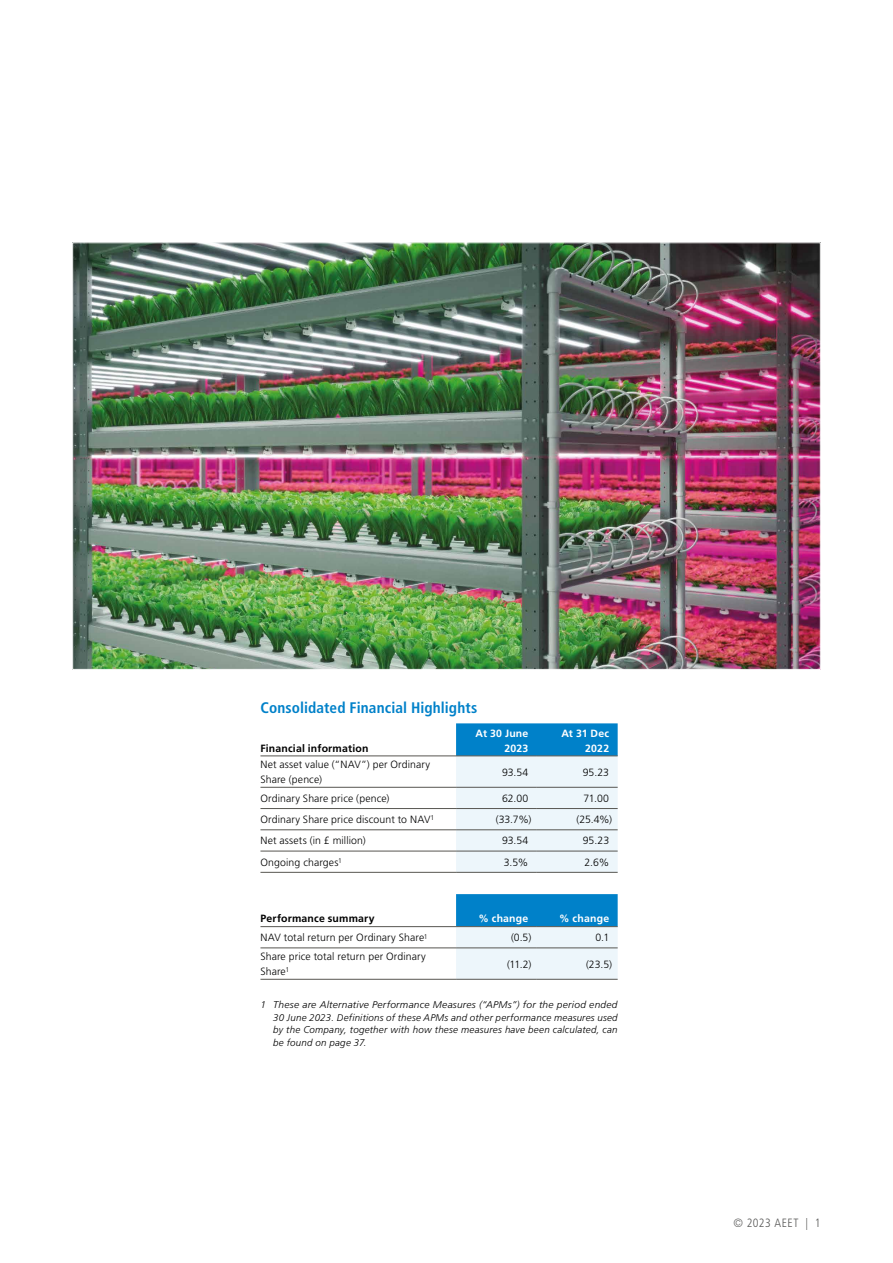
<style>
.page{position:relative;width:893px;height:1263px;background:#fff}
.page>*{position:absolute;margin:0;border:0;box-sizing:border-box;transform-origin:0 0}
.t1{font:700 condensed 15.3px "Frutiger LT Std";letter-spacing:.005em;color:#0081c9}
.t2{font:300 condensed 12px "Frutiger LT Std";letter-spacing:.04em;color:#575756}
.t3{font:300 10.5px/15px "Frutiger LT Std";letter-spacing:.01em;color:#000}
.t4{font:700 10.5px "Frutiger LT Std";letter-spacing:.015em;color:#000}
.t5{font:700 10.5px/15px "Frutiger LT Std";letter-spacing:.02em;color:#fff;text-align:right}
.t6{font:italic 300 9.75px/12.8px "Frutiger LT Pro";letter-spacing:.025em;color:#000;text-align:justify;scale:1.04 1}
</style>
<div class="page">
<img style="left:74px;top:244px;width:745px;height:424px">
<svg style="left:456px;top:723px;width:162px;height:149px;background:#b6daed"></svg>
<hr style="left:260px;top:756px;width:196px;height:1px;background:#575651">
<hr style="left:456px;top:756px;width:81px;height:1px;background:#575651">
<hr style="left:537px;top:756px;width:81px;height:1px;background:#575651">
<hr style="left:260px;top:787px;width:196px;height:1px;background:#575651">
<hr style="left:456px;top:787px;width:81px;height:1px;background:#575651">
<hr style="left:537px;top:787px;width:81px;height:1px;background:#575651">
<hr style="left:260px;top:808px;width:196px;height:1px;background:#575651">
<hr style="left:456px;top:808px;width:81px;height:1px;background:#575651">
<hr style="left:537px;top:808px;width:81px;height:1px;background:#575651">
<hr style="left:260px;top:829px;width:196px;height:1px;background:#575651">
<hr style="left:456px;top:829px;width:81px;height:1px;background:#575651">
<hr style="left:537px;top:829px;width:81px;height:1px;background:#575651">
<hr style="left:260px;top:851px;width:196px;height:1px;background:#575651">
<hr style="left:456px;top:851px;width:81px;height:1px;background:#575651">
<hr style="left:537px;top:851px;width:81px;height:1px;background:#575651">
<hr style="left:260px;top:872px;width:196px;height:1px;background:#575651">
<hr style="left:456px;top:872px;width:81px;height:1px;background:#575651">
<hr style="left:537px;top:872px;width:81px;height:1px;background:#575651">
<svg style="left:456px;top:894px;width:162px;height:85px;background:#90c7e5"></svg>
<hr style="left:260px;top:926px;width:196px;height:1px;background:#575651">
<hr style="left:456px;top:926px;width:81px;height:1px;background:#575651">
<hr style="left:537px;top:926px;width:81px;height:1px;background:#575651">
<hr style="left:260px;top:948px;width:196px;height:1px;background:#575651">
<hr style="left:456px;top:948px;width:81px;height:1px;background:#575651">
<hr style="left:537px;top:948px;width:81px;height:1px;background:#575651">
<hr style="left:260px;top:979px;width:196px;height:1px;background:#575651">
<hr style="left:456px;top:979px;width:81px;height:1px;background:#575651">
<hr style="left:537px;top:979px;width:81px;height:1px;background:#575651">
<h1 class="t1" style="left:260px;top:699px;width:218px">Consolidated Financial Highlights</h1>
<p class="t4" style="left:260px;top:742px;width:109px">Financial information</p>
<p class="t5" style="left:476px;top:725px;width:54px">At 30 June<br>2023</p>
<p class="t5" style="left:561px;top:725px;width:49px">At 31 Dec<br>2022</p>
<p class="t3" style="left:260px;top:757px;width:171px">Net asset value (“NAV”) per Ordinary<br>Share (pence)</p>
<p class="t3" style="left:502px;top:764px;width:28px">93.54</p>
<p class="t3" style="left:583px;top:764px;width:28px">95.23</p>
<p class="t3" style="left:260px;top:791px;width:131px">Ordinary Share price (pence)</p>
<p class="t3" style="left:502px;top:791px;width:28px">62.00</p>
<p class="t3" style="left:584px;top:791px;width:27px">71.00</p>
<p class="t3" style="left:260px;top:812px;width:175px">Ordinary Share price discount to NAV<sup>1</sup></p>
<p class="t3" style="left:496px;top:812px;width:37px">(33.7%)</p>
<p class="t3" style="left:576px;top:812px;width:37px">(25.4%)</p>
<p class="t3" style="left:260px;top:833px;width:107px">Net assets (in £ million)</p>
<p class="t3" style="left:502px;top:833px;width:28px">93.54</p>
<p class="t3" style="left:583px;top:833px;width:28px">95.23</p>
<p class="t3" style="left:260px;top:855px;width:83px">Ongoing charges<sup>1</sup></p>
<p class="t3" style="left:504px;top:855px;width:26px">3.5%</p>
<p class="t3" style="left:585px;top:855px;width:26px">2.6%</p>
<p class="t4" style="left:260px;top:912px;width:116px">Performance summary</p>
<p class="t5" style="left:478px;top:911px;width:51px">% change</p>
<p class="t5" style="left:559px;top:911px;width:51px">% change</p>
<p class="t3" style="left:260px;top:930px;width:169px">NAV total return per Ordinary Share<sup>1</sup></p>
<p class="t3" style="left:511px;top:930px;width:22px">(0.5)</p>
<p class="t3" style="left:595px;top:930px;width:15px">0.1</p>
<p class="t3" style="left:260px;top:949px;width:167px">Share price total return per Ordinary<br>Share<sup>1</sup></p>
<p class="t3" style="left:507px;top:956px;width:26px">(11.2)</p>
<p class="t3" style="left:586px;top:956px;width:27px">(23.5)</p>
<p class="t6" style="left:273px;top:998px;width:333px;text-indent:-13px">1 These are Alternative Performance Measures (“APMs”) for the period ended 30 June 2023. Definitions of these APMs and other performance measures used by the Company, together with how these measures have been calculated, can be found on page 37.</p>
<p class="t2" style="left:733px;top:1216px;width:89px">© 2023 AEET | 1</p>
</div>
